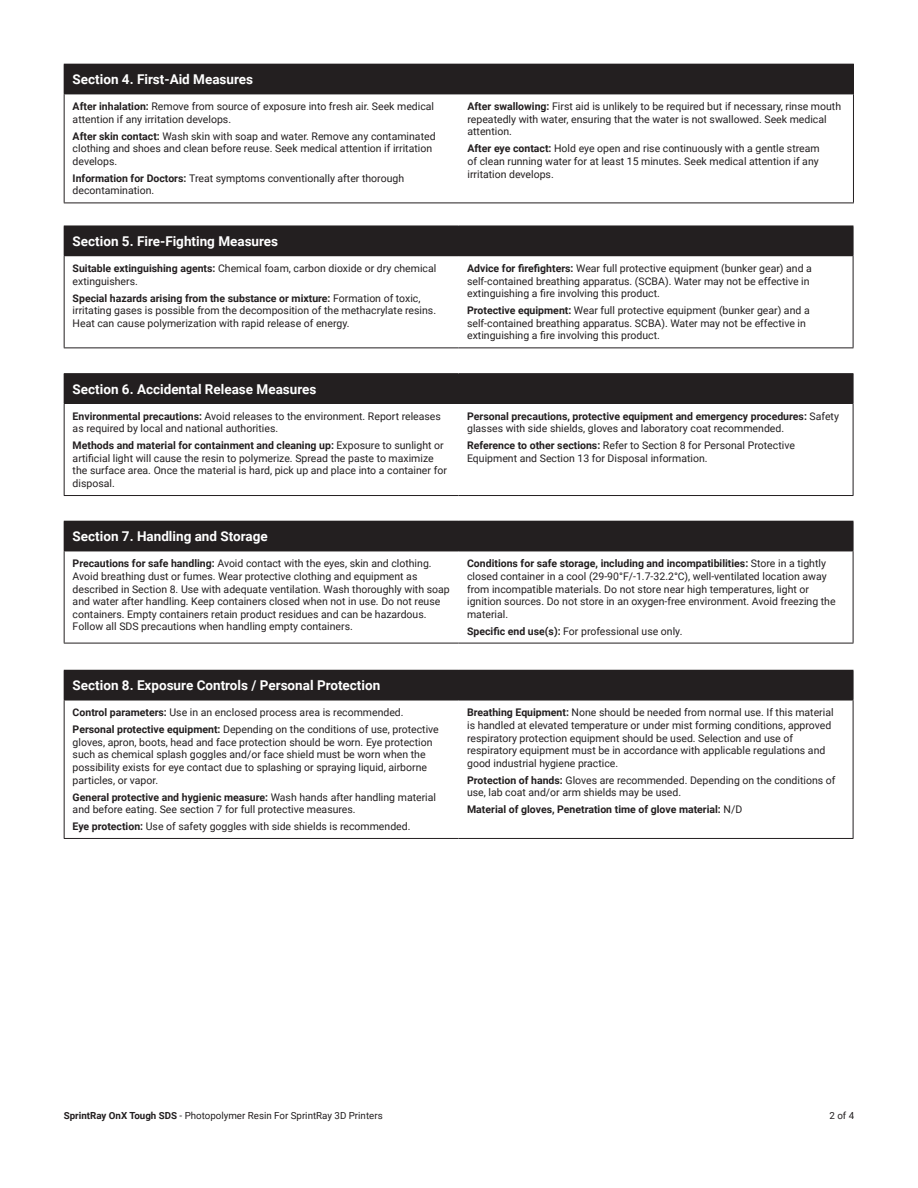
<style>
.page{position:relative;width:918px;height:1188px;background:#fff}
.page>*{position:absolute;margin:0;border:0;box-sizing:border-box;transform-origin:0 0}
.Paragraph_Style_1{font:700 13.5px "Roboto";color:#fff}
.Paragraph_Style_2{font:10.5px/12.6px "Roboto";color:#231f20}
.Paragraph_Style_2-2{font:700 10.5px "Roboto";color:#231f20}
.t1{font:9.75px "Roboto";color:#231f20}
.s1{font-weight:700}
.s2{font-weight:400}
</style>
<div class="page">
<div style="left:64px;top:226px;width:789px;height:30px;background:#231f20"></div>
<hr style="left:64px;top:256px;width:1px;height:92px;background:#231f20">
<hr style="left:853px;top:256px;width:1px;height:92px;background:#231f20">
<hr style="left:64px;top:348px;width:395px;height:1px;background:#231f20">
<hr style="left:459px;top:348px;width:394px;height:1px;background:#231f20">
<svg style="left:853px;top:226px;width:1px;height:29px"></svg>
<div style="left:64px;top:374px;width:789px;height:29px;background:#231f20"></div>
<hr style="left:64px;top:404px;width:1px;height:91px;background:#231f20">
<hr style="left:853px;top:404px;width:1px;height:91px;background:#231f20">
<hr style="left:64px;top:495px;width:395px;height:1px;background:#231f20">
<hr style="left:459px;top:495px;width:394px;height:1px;background:#231f20">
<hr style="left:64px;top:373px;width:395px;height:1px;background:#231f20">
<hr style="left:459px;top:373px;width:394px;height:1px;background:#231f20">
<svg style="left:853px;top:374px;width:1px;height:29px"></svg>
<hr style="left:64px;top:403px;width:395px;height:1px;background:#231f20">
<hr style="left:459px;top:403px;width:394px;height:1px;background:#231f20">
<div style="left:64px;top:521px;width:789px;height:30px;background:#231f20"></div>
<hr style="left:64px;top:551px;width:1px;height:92px;background:#231f20">
<hr style="left:853px;top:551px;width:1px;height:92px;background:#231f20">
<hr style="left:64px;top:643px;width:395px;height:1px;background:#231f20">
<hr style="left:459px;top:643px;width:394px;height:1px;background:#231f20">
<svg style="left:853px;top:522px;width:1px;height:29px"></svg>
<hr style="left:64px;top:551px;width:395px;height:1px;background:#231f20">
<hr style="left:459px;top:551px;width:394px;height:1px;background:#231f20">
<div style="left:64px;top:670px;width:789px;height:30px;background:#231f20"></div>
<hr style="left:64px;top:700px;width:1px;height:138px;background:#231f20">
<hr style="left:853px;top:700px;width:1px;height:138px;background:#231f20">
<hr style="left:64px;top:838px;width:395px;height:1px;background:#231f20">
<hr style="left:459px;top:838px;width:394px;height:1px;background:#231f20">
<svg style="left:853px;top:671px;width:1px;height:29px"></svg>
<hr style="left:64px;top:700px;width:395px;height:1px;background:#231f20">
<hr style="left:459px;top:700px;width:394px;height:1px;background:#231f20">
<div style="left:64px;top:64px;width:789px;height:30px;background:#231f20"></div>
<hr style="left:64px;top:94px;width:1px;height:109px;background:#231f20">
<hr style="left:853px;top:94px;width:1px;height:109px;background:#231f20">
<hr style="left:64px;top:203px;width:395px;height:1px;background:#231f20">
<hr style="left:459px;top:203px;width:395px;height:1px;background:#231f20">
<hr style="left:459px;top:64px;width:395px;height:1px;background:#231f20">
<svg style="left:853px;top:65px;width:1px;height:29px"></svg>
<hr style="left:64px;top:94px;width:395px;height:1px;background:#231f20">
<hr style="left:459px;top:94px;width:395px;height:1px;background:#231f20">
<p class="Paragraph_Style_1" style="left:73px;top:70px;width:182px">Section 4. First-Aid Measures</p>
<p class="Paragraph_Style_2" style="left:73px;top:100px;width:363px"><span class="s1">After inhalation:</span> Remove from source of exposure into fresh air. Seek medical attention if any irritation develops.</p>
<p class="Paragraph_Style_2" style="left:73px;top:129px;width:364px"><span class="s1">After skin contact:</span> Wash skin with soap and water. Remove any contaminated clothing and shoes and clean before reuse. Seek medical attention if irritation develops.</p>
<p class="Paragraph_Style_2" style="left:73px;top:171px;width:333px"><span class="s1">Information for Doctors:</span> Treat symptoms conventionally after thorough decontamination.</p>
<p class="Paragraph_Style_1" style="left:73px;top:232px;width:207px">Section 5. Fire-Fighting Measures</p>
<p class="Paragraph_Style_2" style="left:73px;top:262px;width:365px"><span class="s1">Suitable extinguishing agents:</span> Chemical foam, carbon dioxide or dry chemical extinguishers.</p>
<p class="Paragraph_Style_2" style="left:73px;top:291px;width:365px"><span class="s1">Special hazards arising from the substance or mixture:</span> Formation of toxic, irritating gases is possible from the decomposition of the methacrylate resins.<br>Heat can cause polymerization with rapid release of energy.</p>
<p class="Paragraph_Style_1" style="left:73px;top:379px;width:245px">Section 6. Accidental Release Measures</p>
<p class="Paragraph_Style_2" style="left:73px;top:409px;width:370px"><span class="s1">Environmental precautions:</span> Avoid releases to the environment. Report releases as required by local and national authorities.</p>
<p class="Paragraph_Style_2" style="left:73px;top:439px;width:376px"><span class="s1">Methods and material for containment and cleaning up:</span> Exposure to sunlight or artificial light will cause the resin to polymerize. Spread the paste to maximize the surface area. Once the material is hard, pick up and place into a container for disposal.</p>
<p class="Paragraph_Style_2" style="left:468px;top:100px;width:375px"><span class="s1">After swallowing:</span> First aid is unlikely to be required but if necessary, rinse mouth repeatedly with water, ensuring that the water is not swallowed. Seek medical attention.</p>
<p class="Paragraph_Style_2" style="left:468px;top:142px;width:354px;text-align:justify"><span class="s1">After eye contact:</span> Hold eye open and rise continuously with a gentle stream of clean running water for at least 15 minutes. Seek medical attention if any irritation develops.</p>
<p class="Paragraph_Style_2" style="left:467px;top:262px;width:346px"><span class="s1">Advice for firefighters:</span> Wear full protective equipment (bunker gear) and a self-contained breathing apparatus. (SCBA). Water may not be effective in extinguishing a fire involving this product.</p>
<p class="Paragraph_Style_2" style="left:467px;top:304px;width:344px"><span class="s1">Protective equipment:</span> Wear full protective equipment (bunker gear) and a self-contained breathing apparatus. SCBA). Water may not be effective in extinguishing a fire involving this product.</p>
<p class="Paragraph_Style_2" style="left:467px;top:409px;width:373px"><span class="s1">Personal precautions, protective equipment and emergency procedures:</span> Safety glasses with side shields, gloves and laboratory coat recommended.</p>
<p class="Paragraph_Style_2" style="left:467px;top:439px;width:329px"><span class="s1">Reference to other sections:</span> Refer to Section 8 for Personal Protective<br>Equipment and Section 13 for Disposal information.</p>
<p class="Paragraph_Style_1" style="left:73px;top:527px;width:197px">Section 7. Handling and Storage</p>
<p class="Paragraph_Style_2" style="left:73px;top:557px;width:379px"><span class="s1">Precautions for safe handling:</span> Avoid contact with the eyes, skin and clothing.<br>Avoid breathing dust or fumes. Wear protective clothing and equipment as described in Section 8. Use with adequate ventilation. Wash thoroughly with soap and water after handling. Keep containers closed when not in use. Do not reuse containers. Empty containers retain product residues and can be hazardous.<br>Follow all SDS precautions when handling empty containers.</p>
<p class="Paragraph_Style_2" style="left:467px;top:557px;width:370px"><span class="s1">Conditions for safe storage, including and incompatibilities:</span> Store in a tightly closed container in a cool (29-90°F/-1.7-32.2°C), well-ventilated location away from incompatible materials. Do not store near high temperatures, light or ignition sources. Do not store in an oxygen-free environment. Avoid freezing the material.</p>
<p class="Paragraph_Style_2" style="left:467px;top:624px;width:217px"><span class="s1">Specific end use(s):</span> For professional use only.</p>
<p class="Paragraph_Style_1" style="left:73px;top:676px;width:309px">Section 8. Exposure Controls / Personal Protection</p>
<p class="Paragraph_Style_2" style="left:73px;top:706px;width:333px"><span class="s1">Control parameters:</span> Use in an enclosed process area is recommended.</p>
<p class="Paragraph_Style_2" style="left:73px;top:723px;width:368px"><span class="s1">Personal protective equipment:</span> Depending on the conditions of use, protective gloves, apron, boots, head and face protection should be worn. Eye protection such as chemical splash goggles and/or face shield must be worn when the possibility exists for eye contact due to splashing or spraying liquid, airborne particles, or vapor.</p>
<p class="Paragraph_Style_2" style="left:73px;top:790px;width:365px"><span class="s1">General protective and hygienic measure:</span> Wash hands after handling material and before eating. See section 7 for full protective measures.</p>
<p class="Paragraph_Style_2" style="left:73px;top:820px;width:339px"><span class="s1">Eye protection:</span> Use of safety goggles with side shields is recommended.</p>
<p class="Paragraph_Style_2" style="left:467px;top:706px;width:368px"><span class="s1">Breathing Equipment:</span> None should be needed from normal use. If this material is handled at elevated temperature or under mist forming conditions, approved respiratory protection equipment should be used. Selection and use of respiratory equipment must be in accordance with applicable regulations and good industrial hygiene practice.</p>
<p class="Paragraph_Style_2" style="left:467px;top:773px;width:370px"><span class="s1">Protection of hands:</span> Gloves are recommended. Depending on the conditions of use, lab coat and/or arm shields may be used.</p>
<p class="Paragraph_Style_2-2" style="left:467px;top:802px;width:277px">Material of gloves, Penetration time of glove material: <span class="s2">N/D</span></p>
<p class="t1" style="left:64px;top:1109px;width:320px"><span class="s1">SprintRay OnX Tough SDS</span> - Photopolymer Resin For SprintRay 3D Printers</p>
<p class="t1" style="left:829px;top:1109px;width:26px">2 of 4</p>
</div>
